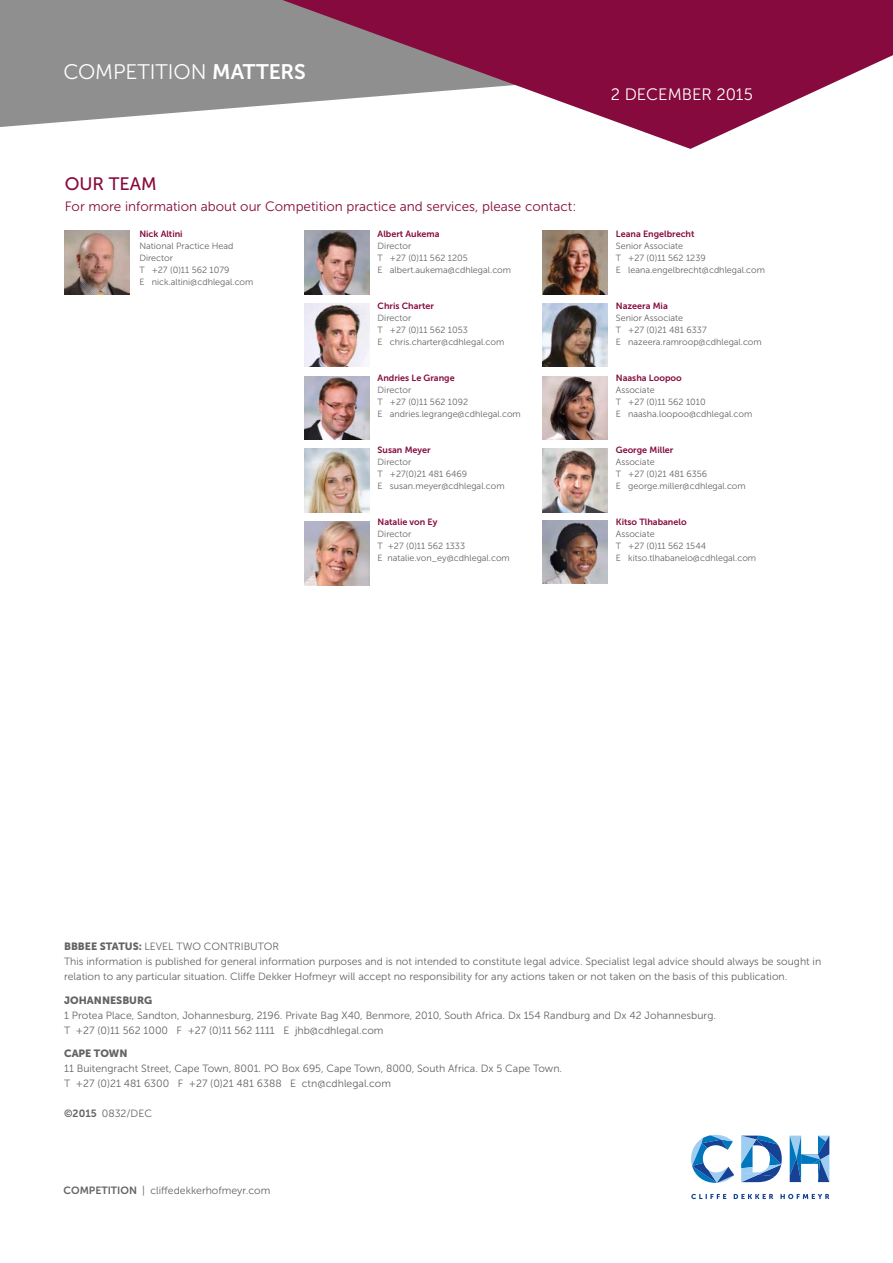
<style>
.page{position:relative;width:893px;height:1263px;background:#fff}
.page>*{position:absolute;margin:0;border:0;box-sizing:border-box;transform-origin:0 0}
.t1{font:21px "Museo Sans 300";letter-spacing:-.005em;color:#fff}
.t2{font:18px "Museo Sans 500";color:#860a3d}
.t3{font:16.5px "Museo Sans 300";color:#fff}
.t4{font:13.5px "Museo Sans 300";color:#860a3d}
.t5{font:10.5px/15px "Museo Sans 300";color:#646363}
.t6{font:10.5px "Museo Sans 900";color:#646363}
.t7{font:9px/12px "Museo Sans 300";color:#646363}
.t8{font:9px "Museo Sans 700";color:#860a3d}
.s1{font-family:"Museo Sans 700"}
.s2{font-family:"Museo Sans 900"}
</style>
<div class="page">
<img style="left:65px;top:231px;width:64px;height:63px">
<img style="left:304px;top:231px;width:65px;height:63px">
<img style="left:304px;top:303px;width:65px;height:64px">
<img style="left:304px;top:376px;width:65px;height:64px">
<img style="left:304px;top:449px;width:65px;height:63px">
<img style="left:304px;top:521px;width:65px;height:64px">
<img style="left:543px;top:231px;width:64px;height:63px">
<img style="left:543px;top:303px;width:64px;height:64px">
<img style="left:543px;top:376px;width:64px;height:64px">
<img style="left:543px;top:520px;width:64px;height:64px">
<img style="left:543px;top:449px;width:64px;height:63px">
<svg style="left:0;top:0;width:228px;height:127px;background:#989797"></svg>
<svg style="left:228px;top:0;width:664px;height:149px;fill:#860a3d"></svg>
<svg style="left:789px;top:1136px;width:40px;height:46px"></svg>
<svg style="left:691px;top:1194px;width:138px;height:5px"></svg>
<svg style="left:691px;top:1135px;width:43px;height:48px"></svg>
<svg style="left:741px;top:1136px;width:40px;height:46px"></svg>
<h1 class="t1" style="left:64px;top:64px;width:244px">COMPETITION <span class="s1">MATTERS</span></h1>
<h2 class="t2" style="left:65px;top:177px;width:93px">OUR TEAM</h2>
<p class="t4" style="left:65px;top:201px;width:513px">For more information about our Competition practice and services, please contact:</p>
<p class="t8" style="left:139px;top:231px;width:45px">Nick Altini</p>
<p class="t7" style="left:139px;top:241px;width:116px">National Practice Head<br>Director<br>T +27 (0)11 562 1079<br>E nick.altini@cdhlegal.com</p>
<p class="t8" style="left:377px;top:231px;width:64px">Albert Aukema</p>
<p class="t7" style="left:377px;top:241px;width:135px">Director<br>T +27 (0)11 562 1205<br>E albert.aukema@cdhlegal.com</p>
<p class="t8" style="left:377px;top:303px;width:58px">Chris Charter</p>
<p class="t7" style="left:377px;top:313px;width:128px">Director<br>T +27 (0)11 562 1053<br>E chris.charter@cdhlegal.com</p>
<p class="t8" style="left:377px;top:375px;width:79px">Andries Le Grange</p>
<p class="t7" style="left:377px;top:385px;width:145px">Director<br>T +27 (0)11 562 1092<br>E andries.legrange@cdhlegal.com</p>
<p class="t8" style="left:377px;top:447px;width:55px">Susan Meyer</p>
<p class="t7" style="left:377px;top:457px;width:128px">Director<br>T +27(0)21 481 6469<br>E susan.meyer@cdhlegal.com</p>
<p class="t8" style="left:377px;top:519px;width:61px">Natalie von Ey</p>
<p class="t7" style="left:377px;top:529px;width:134px">Director<br>T +27 (0)11 562 1333<br>E natalie.von_ey@cdhlegal.com</p>
<h3 class="t3" style="left:611px;top:88px;width:143px">2 DECEMBER 2015</h3>
<p class="t8" style="left:616px;top:231px;width:80px">Leana Engelbrecht</p>
<p class="t7" style="left:616px;top:241px;width:151px">Senior Associate<br>T +27 (0)11 562 1239<br>E leana.engelbrecht@cdhlegal.com</p>
<p class="t8" style="left:616px;top:303px;width:53px">Nazeera Mia</p>
<p class="t7" style="left:616px;top:313px;width:147px">Senior Associate<br>T +27 (0)21 481 6337<br>E nazeera.ramroop@cdhlegal.com</p>
<p class="t8" style="left:616px;top:375px;width:67px">Naasha Loopoo</p>
<p class="t7" style="left:616px;top:385px;width:138px">Associate<br>T +27 (0)11 562 1010<br>E naasha.loopoo@cdhlegal.com</p>
<p class="t8" style="left:616px;top:447px;width:59px">George Miller</p>
<p class="t7" style="left:616px;top:457px;width:131px">Associate<br>T +27 (0)21 481 6356<br>E george.miller@cdhlegal.com</p>
<p class="t8" style="left:616px;top:519px;width:72px">Kitso Tlhabanelo</p>
<p class="t7" style="left:616px;top:529px;width:142px">Associate<br>T +27 (0)11 562 1544<br>E kitso.tlhabanelo@cdhlegal.com</p>
<p class="t5" style="left:64px;top:940px;width:758px"><span class="s2">BBBEE STATUS:</span> LEVEL TWO CONTRIBUTOR<br>This information is published for general information purposes and is not intended to constitute legal advice. Specialist legal advice should always be sought in relation to any particular situation. Cliffe Dekker Hofmeyr will accept no responsibility for any actions taken or not taken on the basis of this publication.</p>
<p class="t6" style="left:64px;top:996px;width:90px">JOHANNESBURG</p>
<p class="t5" style="left:64px;top:1009px;width:653px">1 Protea Place, Sandton, Johannesburg, 2196. Private Bag X40, Benmore, 2010, South Africa. Dx 154 Randburg and Dx 42 Johannesburg.<br>T +27 (0)11 562 1000 F +27 (0)11 562 1111 E jhb@cdhlegal.com</p>
<p class="t6" style="left:64px;top:1050px;width:65px">CAPE TOWN</p>
<p class="t5" style="left:64px;top:1062px;width:499px">11 Buitengracht Street, Cape Town, 8001. PO Box 695, Cape Town, 8000, South Africa. Dx 5 Cape Town.<br>T +27 (0)21 481 6300 F +27 (0)21 481 6388 E ctn@cdhlegal.com</p>
<p class="t5" style="left:64px;top:1107px;width:89px"><span class="s1">©2015</span> 0832/DEC</p>
<p class="t5" style="left:64px;top:1183px;width:208px"><span class="s1">COMPETITION</span> | cliffedekkerhofmeyr.com</p>
</div>
